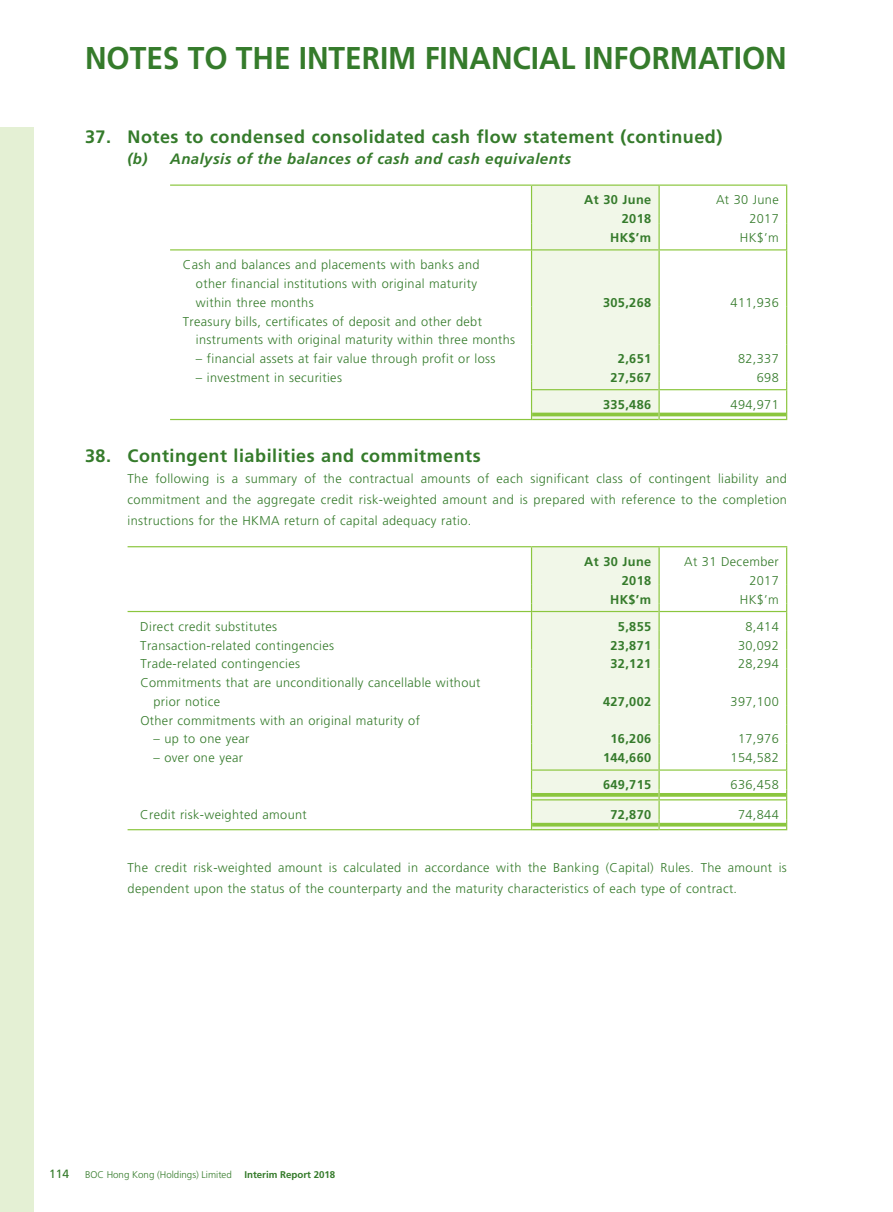
<style>
.page{position:relative;width:893px;height:1212px;background:#fff}
.page>*{position:absolute;margin:0;border:0;box-sizing:border-box;transform-origin:0 0}
.t1{font:700 31.5px "Frutiger LT Std";color:#357b2b;scale:.95 1}
.t2{font:700 18px "Frutiger LT Std";letter-spacing:.03em;color:#357b2b}
.t3{font:italic 700 15px "Frutiger LT Std";letter-spacing:.03em;color:#357b2b}
.t4{font:300 12.75px/18.8px "Frutiger LT Std";letter-spacing:.03em;color:#357b2b}
.t5{font:700 12.75px/18.8px "Frutiger LT Std";letter-spacing:.03em;color:#357b2b;text-align:right}
.t6{font:12px "Frutiger LT Std";color:#357b2b}
.t7{font:300 9.75px "Frutiger LT Std";color:#357b2b}
.t8{font:700 9.75px "Frutiger LT Std";color:#357b2b}
</style>
<div class="page">
<div style="left:0;top:128px;width:34px;height:1084px;background:#e4f0d4"></div>
<hr style="left:170px;top:184px;width:361px;height:2px;background:#8bc63e">
<hr style="left:531px;top:184px;width:128px;height:2px;background:#8bc63e">
<hr style="left:659px;top:184px;width:128px;height:2px;background:#8bc63e">
<hr style="left:786px;top:186px;width:1px;height:37px;background:#8bc63e">
<hr style="left:786px;top:250px;width:1px;height:57px;background:#8bc63e">
<hr style="left:786px;top:307px;width:1px;height:37px;background:#8bc63e">
<svg style="left:786px;top:344px;width:1px;height:76px"></svg>
<svg style="left:786px;top:223px;width:1px;height:27px"></svg>
<div style="left:531px;top:185px;width:129px;height:235px;background:#f1f7e8"></div>
<hr style="left:170px;top:249px;width:361px;height:1px;background:#8bc63e">
<hr style="left:532px;top:249px;width:126px;height:1px;background:#8bc63e">
<hr style="left:660px;top:249px;width:126px;height:1px;background:#8bc63e">
<hr style="left:532px;top:389px;width:126px;height:1px;background:#8bc63e">
<hr style="left:660px;top:389px;width:126px;height:1px;background:#8bc63e">
<hr style="left:170px;top:419px;width:361px;height:1px;background:#8bc63e">
<hr style="left:532px;top:413px;width:126px;height:3px;background:#8bc63e">
<hr style="left:532px;top:419px;width:126px;height:1px;background:#8bc63e">
<hr style="left:660px;top:413px;width:126px;height:3px;background:#8bc63e">
<hr style="left:660px;top:419px;width:126px;height:1px;background:#8bc63e">
<hr style="left:128px;top:546px;width:403px;height:1px;background:#8bc63e">
<hr style="left:531px;top:546px;width:128px;height:1px;background:#8bc63e">
<hr style="left:659px;top:546px;width:128px;height:1px;background:#8bc63e">
<hr style="left:786px;top:547px;width:1px;height:38px;background:#8bc63e">
<hr style="left:786px;top:668px;width:1px;height:38px;background:#8bc63e">
<svg style="left:786px;top:706px;width:1px;height:124px"></svg>
<svg style="left:786px;top:585px;width:1px;height:83px"></svg>
<div style="left:531px;top:547px;width:129px;height:283px;background:#f1f7e8"></div>
<hr style="left:128px;top:611px;width:403px;height:1px;background:#8bc63e">
<hr style="left:532px;top:611px;width:126px;height:1px;background:#8bc63e">
<hr style="left:660px;top:611px;width:126px;height:1px;background:#8bc63e">
<hr style="left:532px;top:769px;width:126px;height:2px;background:#8bc63e">
<hr style="left:660px;top:769px;width:126px;height:2px;background:#8bc63e">
<svg style="left:532px;top:793px;width:126px;height:4px"></svg>
<hr style="left:532px;top:799px;width:126px;height:1px;background:#8bc63e">
<svg style="left:660px;top:793px;width:126px;height:4px"></svg>
<hr style="left:660px;top:799px;width:126px;height:1px;background:#8bc63e">
<hr style="left:128px;top:829px;width:403px;height:1px;background:#8bc63e">
<hr style="left:532px;top:823px;width:126px;height:3px;background:#8bc63e">
<hr style="left:532px;top:829px;width:126px;height:1px;background:#8bc63e">
<hr style="left:660px;top:823px;width:126px;height:3px;background:#8bc63e">
<hr style="left:660px;top:829px;width:126px;height:1px;background:#8bc63e">
<h1 class="t1" style="left:85px;top:39px;width:736px">Notes to the Interim Financial Information</h1>
<h2 class="t2" style="left:85px;top:126px;width:639px">37. Notes to condensed consolidated cash flow statement (continued)</h2>
<p class="t3" style="left:128px;top:149px;width:445px">(b) Analysis of the balances of cash and cash equivalents</p>
<p class="t5" style="left:584px;top:191px;width:68px">At 30 June<br>2018</p>
<p class="t4" style="left:716px;top:191px;width:64px;text-align:right">At 30 June<br>2017</p>
<p class="t5" style="left:610px;top:228px;width:43px">HK$’m</p>
<p class="t4" style="left:740px;top:228px;width:40px">HK$’m</p>
<p class="t4" style="left:196px;top:256px;width:285px;text-indent:-13px">Cash and balances and placements with banks and other financial institutions with original maturity within three months</p>
<p class="t5" style="left:603px;top:293px;width:50px">305,268</p>
<p class="t4" style="left:731px;top:293px;width:50px">411,936</p>
<p class="t4" style="left:196px;top:312px;width:321px;text-indent:-13px">Treasury bills, certificates of deposit and other debt instruments with original maturity within three months</p>
<p class="t4" style="left:196px;top:349px;width:301px">– financial assets at fair value through profit or loss</p>
<p class="t5" style="left:618px;top:349px;width:35px">2,651</p>
<p class="t4" style="left:738px;top:349px;width:42px">82,337</p>
<p class="t4" style="left:196px;top:368px;width:147px">– investment in securities</p>
<p class="t5" style="left:610px;top:368px;width:42px">27,567</p>
<p class="t4" style="left:757px;top:368px;width:23px">698</p>
<p class="t5" style="left:603px;top:395px;width:50px">335,486</p>
<p class="t4" style="left:731px;top:395px;width:50px">494,971</p>
<h2 class="t2" style="left:85px;top:445px;width:397px">38. Contingent liabilities and commitments</h2>
<p class="t4" style="left:128px;top:468px;width:661px;line-height:21px;text-align:justify">The following is a summary of the contractual amounts of each significant class of contingent liability and commitment and the aggregate credit risk-weighted amount and is prepared with reference to the completion instructions for the HKMA return of capital adequacy ratio.</p>
<p class="t5" style="left:584px;top:552px;width:68px">At 30 June<br>2018</p>
<p class="t4" style="left:684px;top:552px;width:96px;text-align:right">At 31 December<br>2017</p>
<p class="t5" style="left:610px;top:590px;width:43px">HK$’m</p>
<p class="t4" style="left:740px;top:590px;width:40px">HK$’m</p>
<p class="t4" style="left:140px;top:617px;width:138px">Direct credit substitutes</p>
<p class="t5" style="left:618px;top:617px;width:35px">5,855</p>
<p class="t4" style="left:745px;top:617px;width:35px">8,414</p>
<p class="t4" style="left:140px;top:636px;width:195px">Transaction-related contingencies</p>
<p class="t5" style="left:610px;top:636px;width:42px">23,871</p>
<p class="t4" style="left:738px;top:636px;width:42px">30,092</p>
<p class="t4" style="left:140px;top:655px;width:161px">Trade-related contingencies</p>
<p class="t5" style="left:610px;top:655px;width:42px">32,121</p>
<p class="t4" style="left:738px;top:655px;width:42px">28,294</p>
<p class="t4" style="left:153px;top:673px;width:329px;text-indent:-13px">Commitments that are unconditionally cancellable without prior notice</p>
<p class="t5" style="left:603px;top:692px;width:50px">427,002</p>
<p class="t4" style="left:731px;top:692px;width:50px">397,100</p>
<p class="t4" style="left:140px;top:711px;width:281px">Other commitments with an original maturity of</p>
<p class="t4" style="left:153px;top:730px;width:98px">– up to one year</p>
<p class="t5" style="left:610px;top:730px;width:42px">16,206</p>
<p class="t4" style="left:738px;top:730px;width:42px">17,976</p>
<p class="t4" style="left:153px;top:748px;width:91px">– over one year</p>
<p class="t5" style="left:603px;top:748px;width:50px">144,660</p>
<p class="t4" style="left:731px;top:748px;width:50px">154,582</p>
<p class="t5" style="left:603px;top:776px;width:50px">649,715</p>
<p class="t4" style="left:731px;top:776px;width:50px">636,458</p>
<p class="t4" style="left:140px;top:806px;width:168px">Credit risk-weighted amount</p>
<p class="t5" style="left:610px;top:805px;width:42px">72,870</p>
<p class="t4" style="left:738px;top:806px;width:42px">74,844</p>
<p class="t4" style="left:128px;top:857px;width:661px;line-height:21px">The credit risk-weighted amount is calculated in accordance with the Banking (Capital) Rules. The amount is dependent upon the status of the counterparty and the maturity characteristics of each type of contract.</p>
<p class="t6" style="left:49px;top:1167px;width:22px">114</p>
<p class="t7" style="left:85px;top:1169px;width:148px">BOC Hong Kong (Holdings) Limited</p>
<p class="t8" style="left:244px;top:1169px;width:93px">Interim Report 2018</p>
</div>
